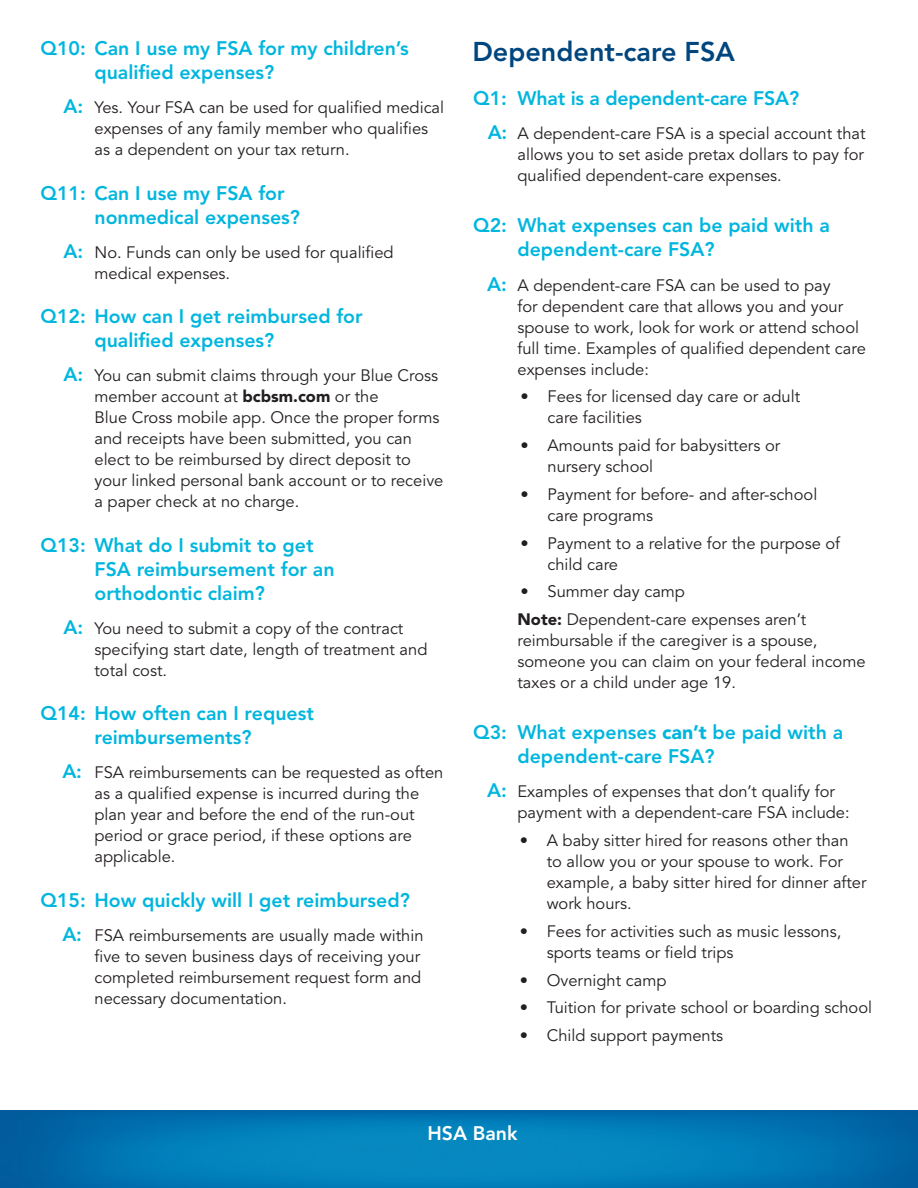
<style>
.page{position:relative;width:918px;height:1188px;background:#fff}
.page>*{position:absolute;margin:0;border:0;box-sizing:border-box;transform-origin:0 0}
.t1{font:800 27px "Avenir LT Std";color:#00467e}
.Q__indent{font:800 19.5px/24px "Avenir LT Std";color:#00b6de}
.Q__indent-2{font:800 19.5px "Avenir LT Std";color:#fff}
.A__indent{font:16.5px/21px "Avenir LT Std";color:#231f20}
.s1{font-weight:800;font-size:19.5px;color:#00b6de}
.s2{font-weight:900}
</style>
<div class="page">
<img style="left:0;top:1110px;width:918px;height:78px">
<p class="Q__indent" style="left:94px;top:37px;width:316px;text-indent:-54px">Q10: Can I use my FSA for my children’s qualified expenses?</p>
<p class="A__indent" style="left:94px;top:98px;width:351px;text-indent:-31px"><span class="s1">A:</span> Yes. Your FSA can be used for qualified medical expenses of any family member who qualifies as a dependent on your tax return.</p>
<p class="Q__indent" style="left:94px;top:181px;width:207px;text-indent:-54px">Q11: Can I use my FSA for nonmedical expenses?</p>
<p class="A__indent" style="left:94px;top:242px;width:301px;text-indent:-31px"><span class="s1">A:</span> No. Funds can only be used for qualified medical expenses.</p>
<p class="Q__indent" style="left:94px;top:304px;width:270px;text-indent:-54px">Q12: How can I get reimbursed for qualified expenses?</p>
<p class="A__indent" style="left:94px;top:366px;width:350px;text-indent:-31px"><span class="s1">A:</span> You can submit claims through your Blue Cross member account at <span class="s2">bcbsm.com</span> or the<br>Blue Cross mobile app. Once the proper forms and receipts have been submitted, you can elect to be reimbursed by direct deposit to your linked personal bank account or to receive a paper check at no charge.</p>
<p class="Q__indent" style="left:94px;top:533px;width:242px;text-indent:-54px">Q13: What do I submit to get<br>FSA reimbursement for an orthodontic claim?</p>
<p class="A__indent" style="left:94px;top:618px;width:334px;text-indent:-31px"><span class="s1">A:</span> You need to submit a copy of the contract specifying start date, length of treatment and total cost.</p>
<p class="Q__indent" style="left:40px;top:701px;width:275px;text-align:center">Q14: How often can I request reimbursements?</p>
<p class="A__indent" style="left:94px;top:763px;width:350px;text-indent:-32px"><span class="s1">A:</span> FSA reimbursements can be requested as often as a qualified expense is incurred during the plan year and before the end of the run-out period or grace period, if these options are applicable.</p>
<p class="Q__indent" style="left:40px;top:888px;width:371px">Q15: How quickly will I get reimbursed?</p>
<p class="A__indent" style="left:94px;top:925px;width:331px;text-indent:-32px"><span class="s1">A:</span> FSA reimbursements are usually made within five to seven business days of receiving your completed reimbursement request form and necessary documentation.</p>
<p class="t1" style="left:472px;top:36px;width:264px">Dependent-care FSA</p>
<p class="Q__indent" style="left:473px;top:86px;width:328px">Q1: What is a dependent‑care FSA?</p>
<p class="A__indent" style="left:518px;top:124px;width:350px;text-align:justify;text-indent:-30px"><span class="s1">A:</span> A dependent‑care FSA is a special account that allows you to set aside pretax dollars to pay for qualified dependent‑care expenses.</p>
<p class="Q__indent" style="left:518px;top:214px;width:314px;text-indent:-44px">Q2: What expenses can be paid with a dependent‑care FSA?</p>
<p class="A__indent" style="left:518px;top:275px;width:350px;text-indent:-30px"><span class="s1">A:</span> A dependent‑care FSA can be used to pay<br>for dependent care that allows you and your spouse to work, look for work or attend school full time. Examples of qualified dependent care expenses include:</p>
<p class="A__indent" style="left:548px;top:387px;width:254px;text-indent:-27px">• Fees for licensed day care or adult care facilities</p>
<p class="A__indent" style="left:548px;top:435px;width:234px;text-indent:-27px">• Amounts paid for babysitters or nursery school</p>
<p class="A__indent" style="left:548px;top:484px;width:271px;text-indent:-27px">• Payment for before‑ and after‑school care programs</p>
<p class="A__indent" style="left:548px;top:533px;width:294px;text-indent:-27px">• Payment to a relative for the purpose of child care</p>
<p class="A__indent" style="left:520px;top:582px;width:166px">• Summer day camp</p>
<p class="A__indent" style="left:518px;top:609px;width:350px"><span class="s2">Note:</span> Dependent‑care expenses aren’t reimbursable if the caregiver is a spouse, someone you can claim on your federal income taxes or a child under age 19.</p>
<p class="Q__indent" style="left:518px;top:720px;width:327px;text-indent:-44px">Q3: What expenses <span class="s2">can’t</span> be paid with a dependent‑care FSA?</p>
<p class="A__indent" style="left:518px;top:782px;width:334px;text-indent:-30px"><span class="s1">A:</span> Examples of expenses that don’t qualify for payment with a dependent‑care FSA include:</p>
<p class="A__indent" style="left:547px;top:830px;width:321px;text-indent:-27px">• A baby sitter hired for reasons other than to allow you or your spouse to work. For example, a baby sitter hired for dinner after work hours.</p>
<p class="A__indent" style="left:547px;top:921px;width:296px;text-indent:-27px">• Fees for activities such as music lessons, sports teams or field trips</p>
<p class="A__indent" style="left:520px;top:970px;width:148px">• Overnight camp</p>
<p class="A__indent" style="left:520px;top:998px;width:354px">• Tuition for private school or boarding school</p>
<p class="A__indent" style="left:520px;top:1025px;width:205px">• Child support payments</p>
<p class="Q__indent-2" style="left:427px;top:1122px;width:92px">HSA Bank</p>
</div>
